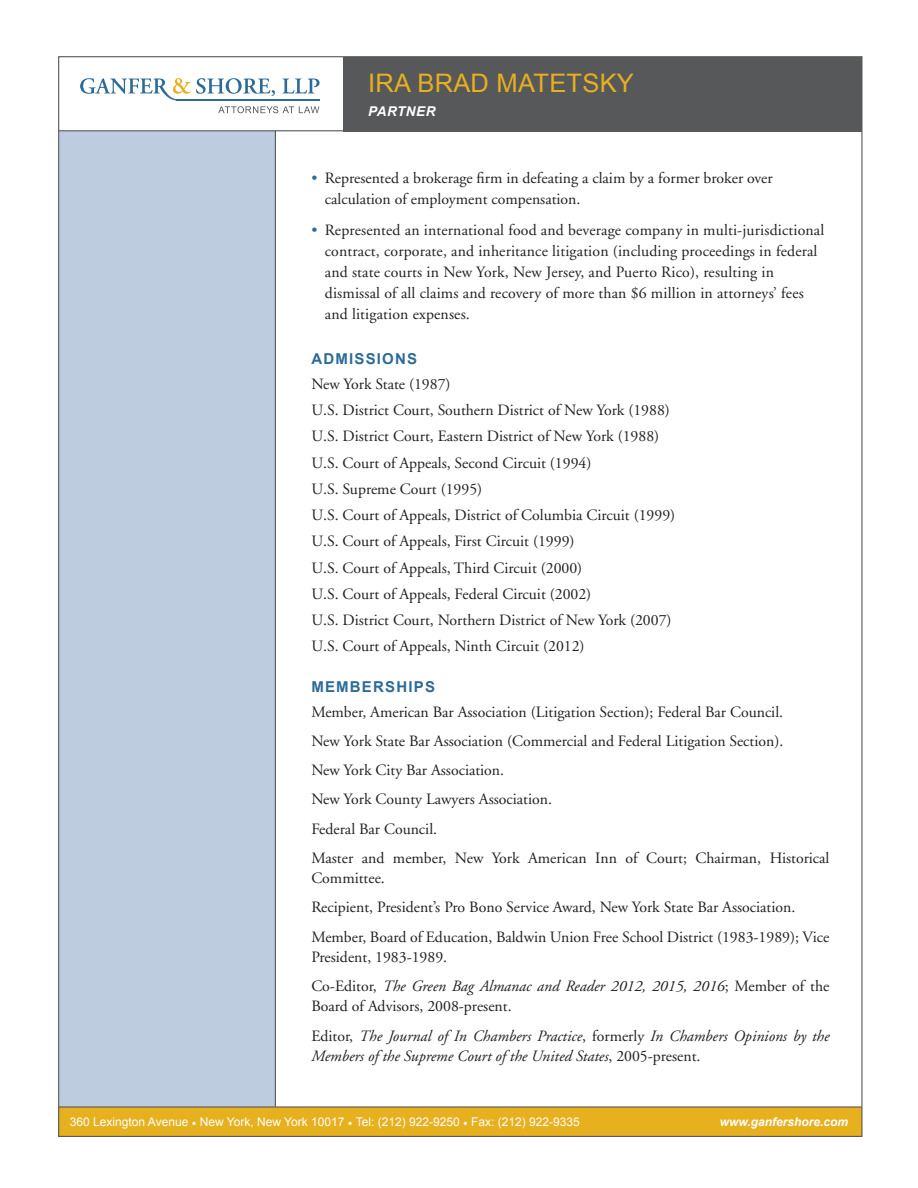
<style>
.page{position:relative;width:918px;height:1188px;background:#fff}
.page>*{position:absolute;margin:0;border:0;box-sizing:border-box;transform-origin:0 0}
.Name{font:25.5px "Arial";letter-spacing:.01em;color:#e6b01e}
.body{font:15.75px/21px "Adobe Garamond";color:#231f20}
.body_list{font:15.75px "Adobe Garamond";color:#231f20}
.body-2{font:italic 15.75px/20.2px "Adobe Garamond";color:#231f20}
.subhead{font:700 15px "Arial";letter-spacing:.08em;color:#2c6b97}
.t1{font:italic 700 13.5px "Arial";letter-spacing:.04em;color:#fff}
.t2{font:12px "Arial";color:#fff}
.t3{font:italic 700 12px "Arial";color:#fff}
.s1{color:#2c6b97}
.s2{font-style:italic}
.s3{font-style:normal}
.s4{font-family:"Minion Pro"}
</style>
<div class="page">
<div style="left:59px;top:131px;width:216px;height:975px;background:#beccdf"></div>
<hr style="left:275px;top:131px;width:1px;height:975px;background:#57585a">
<svg style="left:218px;top:106px;width:101px;height:7px"></svg>
<svg style="left:80px;top:78px;width:195px;height:22px"></svg>
<svg style="left:282px;top:79px;width:38px;height:14px"></svg>
<hr style="left:176px;top:99px;width:144px;height:1px;background:#2c6b97">
<hr style="left:59px;top:130px;width:285px;height:1px;background:#57585a">
<div style="left:58px;top:1107px;width:804px;height:30px;background:#e6b01e"></div>
<div style="left:344px;top:57px;width:518px;height:74px;background:#57585a"></div>
<hr style="left:58px;top:1106px;width:804px;height:2px;background:#57585a">
<p class="Name" style="left:368px;top:66px;width:267px">IRA BRAD MATETSKY</p>
<p class="t1" style="left:368px;top:102px;width:69px">PARTNER</p>
<p class="body" style="left:325px;top:167px;width:449px;text-indent:-14px"><span class="s1">•</span> Represented a brokerage firm in defeating a claim by a former broker over calculation of employment compensation.</p>
<p class="body" style="left:325px;top:220px;width:501px;text-indent:-14px"><span class="s1">•</span> Represented an international food and beverage company in multi-jurisdictional contract, corporate, and inheritance litigation (including proceedings in federal and state courts in New York, New Jersey, and Puerto Rico), resulting in dismissal of all claims and recovery of more than $6 million in attorneys’ fees and litigation expenses.</p>
<p class="subhead" style="left:311px;top:349px;width:107px">ADMISSIONS</p>
<p class="body_list" style="left:311px;top:375px;width:141px">New York State (1987)</p>
<p class="body_list" style="left:311px;top:402px;width:360px">U.S. District Court, Southern District of New York (1988)</p>
<p class="body_list" style="left:311px;top:428px;width:349px">U.S. District Court, Eastern District of New York (1988)</p>
<p class="body_list" style="left:311px;top:454px;width:282px">U.S. Court of Appeals, Second Circuit (1994)</p>
<p class="body_list" style="left:311px;top:480px;width:172px">U.S. Supreme Court (1995)</p>
<p class="body_list" style="left:311px;top:507px;width:365px">U.S. Court of Appeals, District of Columbia Circuit (1999)</p>
<p class="body_list" style="left:311px;top:533px;width:265px">U.S. Court of Appeals, First Circuit (1999)</p>
<p class="body_list" style="left:311px;top:559px;width:272px">U.S. Court of Appeals, Third Circuit (2000)</p>
<p class="body_list" style="left:311px;top:585px;width:282px">U.S. Court of Appeals, Federal Circuit (2002)</p>
<p class="body_list" style="left:311px;top:612px;width:362px">U.S. District Court, Northern District of New York (2007)</p>
<p class="body_list" style="left:311px;top:638px;width:275px">U.S. Court of Appeals, Ninth Circuit (2012)</p>
<p class="subhead" style="left:311px;top:677px;width:125px">MEMBERSHIPS</p>
<p class="body" style="left:311px;top:701px;width:473px">Member, American Bar Association (Litigation Section); Federal Bar Council.</p>
<p class="body" style="left:311px;top:731px;width:474px">New York State Bar Association (Commercial and Federal Litigation Section).</p>
<p class="body" style="left:311px;top:760px;width:194px">New York City Bar Association.</p>
<p class="body" style="left:311px;top:789px;width:242px">New York County Lawyers Association.</p>
<p class="body" style="left:311px;top:818px;width:127px">Federal Bar Council.</p>
<p class="body" style="left:311px;top:848px;width:520px;line-height:20.2px">Master and member, New York American Inn of Court; Chairman, Historical<br>Committee.</p>
<p class="body" style="left:311px;top:897px;width:485px">Recipient, President’s Pro Bono Service Award, New York State Bar Association.</p>
<p class="body" style="left:311px;top:927px;width:520px;line-height:20.2px">Member, Board of Education, Baldwin Union Free School District (1983-1989); Vice<br>President, 1983-1989.</p>
<p class="body" style="left:311px;top:976px;width:520px;line-height:20.2px">Co-Editor, <span class="s2">The Green Bag Almanac and Reader 2012, 2015, 2016</span>; Member of the<br>Board of Advisors, 2008-present.</p>
<p class="body-2" style="left:311px;top:1026px;width:520px"><span class="s3">Editor,</span> The Journal of In Chambers Practice<span class="s3">, formerly</span> In Chambers Opinions by the<br>Members of the Supreme Court of the United States<span class="s3">, 2005-present.</span></p>
<p class="t2" style="left:70px;top:1114px;width:511px">360 Lexington Avenue <span class="s4">•</span> New York, New York 10017 <span class="s4">•</span> Tel: (212) 922-9250 <span class="s4">•</span> Fax: (212) 922-9335</p>
<p class="t3" style="left:720px;top:1114px;width:130px">www.ganfershore.com</p>
</div>
